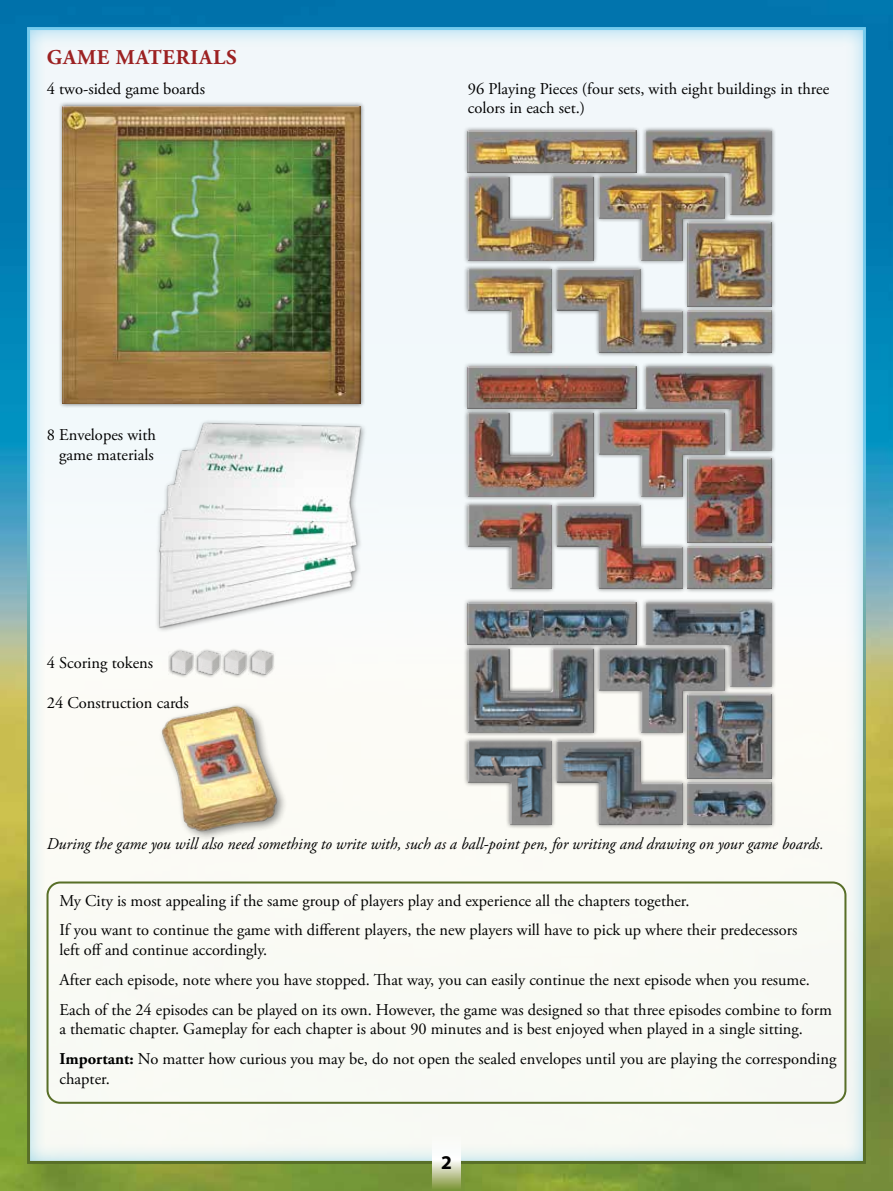
<style>
.page{position:relative;width:893px;height:1191px;background:#fff}
.page>*{position:absolute;margin:0;border:0;box-sizing:border-box;transform-origin:0 0}
.t1{font:700 21px "Adobe Garamond Pro";letter-spacing:.04em;color:#9c2122}
.t2{font:700 19.5px "Myriad Pro";color:#000}
.t3{font:16.5px/29.7px "Adobe Garamond Pro";color:#000}
.t4{font:italic 16.5px "Adobe Garamond Pro";color:#000}
.s1{font-weight:700}
</style>
<div class="page">
<img style="left:0;top:0;width:893px;height:1191px">
<div style="left:22px;top:22px;width:843px;height:1140px;background:#76cbed;opacity:.75"></div>
<svg style="left:433px;top:1123px;width:27px;height:68px"></svg>
<div style="left:463px;top:598px;width:313px;height:231px;background:#000;opacity:.5"></div>
<div style="left:466px;top:601px;width:170px;height:45px;background:#cfd0d0"></div>
<div style="left:466px;top:602px;width:170px;height:44px;background:#000;opacity:.75"></div>
<div style="left:467px;top:647px;width:128px;height:86px;background:#000;opacity:.75"></div>
<div style="left:645px;top:601px;width:128px;height:86px;background:#000;opacity:.75"></div>
<div style="left:466px;top:738px;width:87px;height:87px;background:#fff;opacity:.75"></div>
<div style="left:467px;top:739px;width:86px;height:86px;background:#000;opacity:.75"></div>
<div style="left:598px;top:647px;width:128px;height:86px;background:#000;opacity:.75"></div>
<div style="left:555px;top:740px;width:129px;height:85px;background:#000;opacity:.75"></div>
<div style="left:686px;top:693px;width:86px;height:87px;background:#000;opacity:.75"></div>
<div style="left:685px;top:781px;width:87px;height:45px;background:#fff;opacity:.75"></div>
<div style="left:686px;top:782px;width:86px;height:44px;background:#000;opacity:.75"></div>
<div style="left:58px;top:101px;width:307px;height:307px;background:#000;opacity:.5"></div>
<div style="left:63px;top:106px;width:298px;height:298px;background:#000;opacity:.75"></div>
<img style="left:131px;top:420px;width:263px;height:212px">
<div style="left:463px;top:362px;width:313px;height:231px;background:#000;opacity:.5"></div>
<div style="left:466px;top:365px;width:170px;height:45px;background:#c9cfd0"></div>
<div style="left:466px;top:366px;width:170px;height:44px;background:#000;opacity:.75"></div>
<div style="left:467px;top:411px;width:128px;height:87px;background:#000;opacity:.75"></div>
<div style="left:645px;top:365px;width:128px;height:87px;background:#000;opacity:.75"></div>
<div style="left:467px;top:503px;width:86px;height:87px;background:#000;opacity:.75"></div>
<div style="left:598px;top:411px;width:128px;height:87px;background:#000;opacity:.75"></div>
<div style="left:555px;top:504px;width:129px;height:85px;background:#000;opacity:.75"></div>
<div style="left:686px;top:457px;width:86px;height:87px;background:#000;opacity:.75"></div>
<div style="left:685px;top:545px;width:87px;height:45px;background:#fff;opacity:.75"></div>
<div style="left:686px;top:546px;width:86px;height:44px;background:#000;opacity:.75"></div>
<div style="left:221px;top:648px;width:28px;height:30px;background:#000;opacity:.5"></div>
<img style="left:169px;top:651px;width:107px;height:28px">
<div style="left:248px;top:648px;width:27px;height:30px;background:#000;opacity:.5"></div>
<div style="left:168px;top:648px;width:27px;height:30px;background:#000;opacity:.5"></div>
<div style="left:194px;top:648px;width:28px;height:30px;background:#000;opacity:.5"></div>
<div style="left:158px;top:701px;width:130px;height:140px;background:#000;opacity:.5"></div>
<img style="left:135px;top:696px;width:169px;height:139px">
<div style="left:463px;top:126px;width:313px;height:232px;background:#000;opacity:.5"></div>
<div style="left:466px;top:129px;width:170px;height:45px;background:#c9cdcf"></div>
<div style="left:466px;top:130px;width:170px;height:44px;background:#000;opacity:.75"></div>
<div style="left:467px;top:175px;width:128px;height:87px;background:#000;opacity:.75"></div>
<div style="left:645px;top:129px;width:128px;height:87px;background:#000;opacity:.75"></div>
<div style="left:467px;top:267px;width:86px;height:87px;background:#000;opacity:.75"></div>
<div style="left:598px;top:175px;width:128px;height:87px;background:#000;opacity:.75"></div>
<div style="left:555px;top:268px;width:129px;height:85px;background:#000;opacity:.75"></div>
<div style="left:686px;top:221px;width:86px;height:87px;background:#000;opacity:.75"></div>
<div style="left:685px;top:309px;width:87px;height:45px;background:#fff;opacity:.75"></div>
<div style="left:686px;top:310px;width:86px;height:44px;background:#000;opacity:.75"></div>
<div style="left:47px;top:881px;width:799px;height:222px;border:2px solid #586f28;border-radius:13px"></div>
<p class="t1" style="left:47px;top:45px;width:191px">GAME MATERIALS</p>
<p class="t3" style="left:47px;top:74px;width:160px">4 two-sided game boards</p>
<p class="t3" style="left:47px;top:426px;width:111px;line-height:19.8px;text-align:right">8 Envelopes with game materials</p>
<p class="t3" style="left:47px;top:648px;width:108px">4 Scoring tokens</p>
<p class="t3" style="left:47px;top:688px;width:144px">24 Construction cards</p>
<p class="t3" style="left:468px;top:79px;width:363px;line-height:19.8px">96 Playing Pieces (four sets, with eight buildings in three colors in each set.)</p>
<p class="t4" style="left:47px;top:833px;width:778px">During the game you will also need something to write with, such as a ball-point pen, for writing and drawing on your game boards.</p>
<p class="t3" style="left:60px;top:886px;width:739px">My City is most appealing if the same group of players play and experience all the chapters together.<br>If you want to continue the game with different players, the new players will have to pick up where their predecessors</p>
<p class="t3" style="left:60px;top:935px;width:774px">left off and continue accordingly.<br>After each episode, note where you have stopped. That way, you can easily continue the next episode when you resume.<br>Each of the 24 episodes can be played on its own. However, the game was designed so that three episodes combine to form</p>
<p class="t3" style="left:60px;top:1015px;width:778px">a thematic chapter. Gameplay for each chapter is about 90 minutes and is best enjoyed when played in a single sitting.<br><span class="s1">Important:</span> No matter how curious you may be, do not open the sealed envelopes until you are playing the corresponding</p>
<p class="t3" style="left:60px;top:1064px;width:52px">chapter.</p>
<p class="t2" style="left:441px;top:1150px;width:12px">2</p>
</div>
